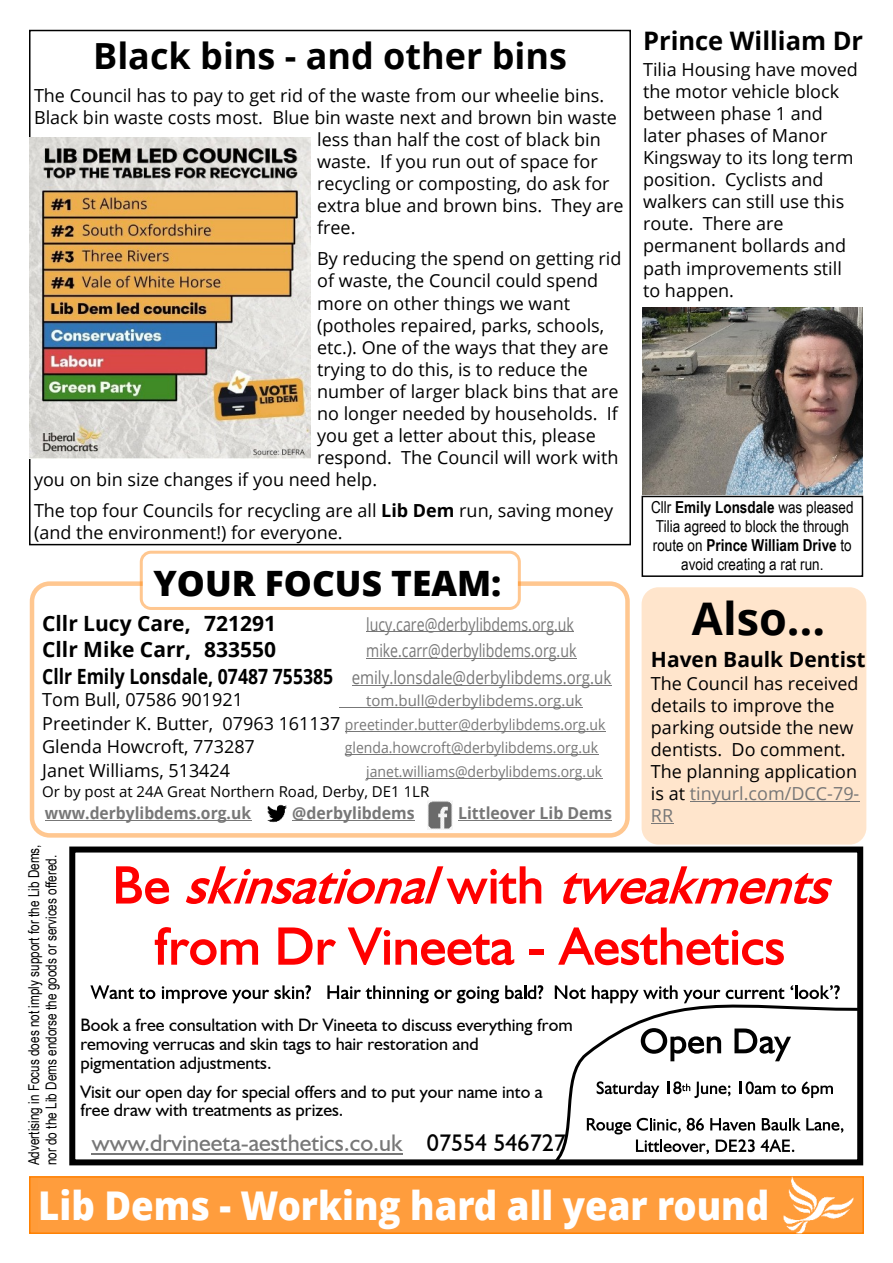
<style>
.page{position:relative;width:893px;height:1263px;background:#fff}
.page>*{position:absolute;margin:0;border:0;box-sizing:border-box;transform-origin:0 0}
.t1{font:700 45px "Open Sans";color:#000}
.t2{font:800 39.6px "Open Sans";color:#fff;scale:.92 1}
.t3{font:700 36px "Open Sans";color:#000}
.t4{font:800 34.95px "Open Sans";color:#000}
.t5{font:700 25.5px "Open Sans";color:#000}
.t6{font:24px "Humanist 521 BT";color:#777}
.t7{font:700 21px "Open Sans";color:#000}
.t8{font:18px/22px "Open Sans";color:#000}
.t9{font:18px/18.6px "Humanist 521 BT";color:#000}
.t10{font:18px/26.7px "Open Sans";color:#777;scale:.78 1}
.t11{font:18px "Open Sans";color:#777;scale:.79 1}
.t12{font:16.5px/18.9px "Arial Narrow";color:#000;text-align:center}
.t13{font:700 16.5px "Open Sans";color:#777;scale:.96 1}
.t14{font:700 16.5px "Open Sans";color:#777;scale:.95 1}
.t15{font:15px/17.2px "Arial Narrow";color:#000;scale:.96 1}
.t16{font:15px/23.5px "Open Sans";color:#777}
.t17{font:15px "Open Sans";color:#777;scale:.93 1}
.t18{font:15px "Open Sans";color:#000}
.s1{font-weight:700}
.s2{font-weight:700;font-size:21px;color:#000}
.s3{font-size:18px;color:#000}
.s4{color:#777}
.s5{color:#000}
</style>
<div class="page">
<div style="left:29px;top:1176px;width:835px;height:58px;background:#ff9c3a;border:2px solid #ff8000"></div>
<img style="left:783px;top:1176px;width:70px;height:57px">
<div style="left:38px;top:1178px;width:731px;height:54px;background:#ff9d3d"></div>
<div style="left:30px;top:581px;width:600px;height:257px;background:#fff;border:4px solid #ff8000;border-radius:18px"></div>
<div style="left:140px;top:551px;width:381px;height:59px;background:#fff;border:3px solid #ff8000;border-radius:10px"></div>
<hr style="left:366px;top:631px;width:208px;height:1px;background:#777">
<hr style="left:366px;top:658px;width:210px;height:1px;background:#777">
<hr style="left:352px;top:685px;width:259px;height:1px;background:#777">
<hr style="left:339px;top:707px;width:243px;height:1px;background:#777">
<hr style="left:345px;top:731px;width:261px;height:1px;background:#777">
<hr style="left:345px;top:754px;width:253px;height:1px;background:#777">
<hr style="left:366px;top:778px;width:236px;height:1px;background:#777">
<hr style="left:45px;top:820px;width:206px;height:1px;background:#777">
<hr style="left:292px;top:820px;width:123px;height:1px;background:#777">
<hr style="left:458px;top:820px;width:154px;height:1px;background:#777">
<img style="left:267px;top:804px;width:20px;height:19px">
<img style="left:427px;top:801px;width:25px;height:28px">
<img style="left:30px;top:138px;width:280px;height:321px">
<div style="left:69px;top:846px;width:794px;height:319px;border:6px solid #000"></div>
<svg style="left:116px;top:866px;width:53px;height:38px"></svg>
<svg style="left:186px;top:866px;width:355px;height:38px"></svg>
<svg style="left:563px;top:866px;width:269px;height:38px"></svg>
<svg style="left:155px;top:927px;width:103px;height:38px"></svg>
<svg style="left:278px;top:927px;width:58px;height:38px"></svg>
<svg style="left:348px;top:927px;width:166px;height:38px"></svg>
<div style="left:529px;top:949px;width:15px;height:6px;background:#f00"></div>
<svg style="left:558px;top:927px;width:226px;height:38px"></svg>
<svg style="left:90px;top:985px;width:65px;height:14px"></svg>
<svg style="left:162px;top:985px;width:149px;height:18px"></svg>
<svg style="left:327px;top:985px;width:172px;height:18px"></svg>
<svg style="left:505px;top:985px;width:38px;height:14px"></svg>
<hr style="left:92px;top:1153px;width:311px;height:2px;background:#777">
<svg style="left:551px;top:984px;width:310px;height:182px"></svg>
<img style="left:642px;top:307px;width:220px;height:188px">
<div style="left:642px;top:587px;width:224px;height:258px;background:#ffe5cc;border-radius:17px"></div>
<hr style="left:690px;top:801px;width:169px;height:1px;background:#777">
<svg style="left:651px;top:823px;width:22px;height:1px"></svg>
<div style="left:642px;top:496px;width:221px;height:81px;border:2px solid #000"></div>
<h3 class="t3" style="left:93px;top:41px;width:475px">Black bins - and other bins</h3>
<p class="t8" style="left:34px;top:86px;width:572px">The Council has to pay to get rid of the waste from our wheelie bins.</p>
<p class="t8" style="left:34px;top:108px;width:584px">Black bin waste costs most. Blue bin waste next and brown bin waste</p>
<p class="t8" style="left:317px;top:130px;width:285px">less than half the cost of black bin</p>
<p class="t8" style="left:317px;top:152px;width:282px">waste. If you run out of space for</p>
<p class="t8" style="left:317px;top:174px;width:294px">recycling or composting, do ask for</p>
<p class="t8" style="left:317px;top:196px;width:308px">extra blue and brown bins. They are</p>
<p class="t8" style="left:317px;top:219px;width:40px">free.</p>
<p class="t8" style="left:317px;top:250px;width:306px">By reducing the spend on getting rid</p>
<p class="t8" style="left:317px;top:272px;width:283px">of waste, the Council could spend</p>
<p class="t8" style="left:317px;top:294px;width:254px">more on other things we want</p>
<p class="t8" style="left:317px;top:316px;width:289px">(potholes repaired, parks, schools,</p>
<p class="t8" style="left:317px;top:338px;width:293px">etc.). One of the ways that they are</p>
<p class="t8" style="left:317px;top:360px;width:272px">trying to do this, is to reduce the</p>
<p class="t8" style="left:317px;top:382px;width:303px">number of larger black bins that are</p>
<p class="t8" style="left:317px;top:404px;width:302px">no longer needed by households. If</p>
<p class="t8" style="left:317px;top:426px;width:280px">you get a letter about this, please</p>
<p class="t8" style="left:317px;top:448px;width:303px">respond. The Council will work with</p>
<p class="t8" style="left:34px;top:470px;width:345px">you on bin size changes if you need help.</p>
<p class="t8" style="left:34px;top:501px;width:581px">The top four Councils for recycling are all <span class="s1">Lib Dem</span> run, saving money (and the environment!) for everyone.</p>
<h3 class="t4" style="left:154px;top:569px;width:349px">YOUR FOCUS TEAM:</h3>
<p class="t7" style="left:42px;top:614px;width:235px">Cllr Lucy Care, 721291</p>
<p class="t11" style="left:366px;top:617px;width:265px">lucy.care@derbylibdems.org.uk</p>
<p class="t7" style="left:42px;top:641px;width:235px">Cllr Mike Carr, 833550</p>
<p class="t10" style="left:42px;top:639px;width:731px;text-indent:324px">mike.carr@derbylibdems.org.uk<br><span class="s2">Cllr Emily Lonsdale, 07487 755385</span> emily.lonsdale@derbylibdems.org.uk</p>
<p class="t8" style="left:42px;top:691px;width:202px">Tom Bull, 07586 901921</p>
<p class="t16" style="left:42px;top:691px;width:565px;text-indent:324px">tom.bull@derbylibdems.org.uk<br><span class="s3">Preetinder K. Butter, 07963 161137</span> preetinder.butter@derbylibdems.org.uk</p>
<p class="t8" style="left:42px;top:738px;width:214px">Glenda Howcroft, 773287</p>
<p class="t17" style="left:345px;top:742px;width:274px">glenda.howcroft@derbylibdems.org.uk</p>
<p class="t8" style="left:42px;top:761px;width:189px">Janet Williams, 513424</p>
<p class="t17" style="left:366px;top:765px;width:255px">janet.williams@derbylibdems.org.uk</p>
<p class="t18" style="left:42px;top:786px;width:389px">Or by post at 24A Great Northern Road, Derby, DE1 1LR</p>
<p class="t14" style="left:45px;top:806px;width:218px">www.derbylibdems.org.uk</p>
<p class="t13" style="left:292px;top:806px;width:129px">@derbylibdems</p>
<p class="t13" style="left:458px;top:806px;width:162px">Littleover Lib Dems</p>
<h3 class="t5" style="left:643px;top:30px;width:222px">Prince William Dr</h3>
<p class="t8" style="left:643px;top:60px;width:216px">Tilia Housing have moved the motor vehicle block between phase 1 and later phases of Manor<br>Kingsway to its long term position. Cyclists and walkers can still use this route. There are permanent bollards and path improvements still to happen.</p>
<p class="t12" style="left:651px;top:499px;width:204px">Cllr <span class="s1">Emily Lonsdale</span> was pleased<br>Tilia agreed to block the through route on <span class="s1">Prince William Drive</span> to avoid creating a rat run.</p>
<h1 class="t1" style="left:692px;top:601px;width:135px">Also…</h1>
<p class="t7" style="left:651px;top:651px;width:216px">Haven Baulk Dentist</p>
<p class="t8" style="left:651px;top:674px;width:210px">The Council has received details to improve the parking outside the new dentists. Do comment.<br>The planning application is at <span class="s4">tinyurl.com/DCC-79-<br>RR</span></p>
<p class="t15" style="left:27px;top:1165px;width:336px;rotate:-90deg">Advertising in Focus does not imply support for the Lib Dems, nor do the Lib Dems endorse the goods or services offered.</p>
<h2 class="t2" style="left:38px;top:1190px;width:796px">Lib Dems - Working hard all year round</h2>
<p class="t9" style="left:80px;top:1017px;width:494px">Book a free consultation with Dr Vineeta to discuss everything from removing verrucas and skin tags to hair restoration and pigmentation adjustments.</p>
<p class="t9" style="left:80px;top:1084px;width:464px">Visit our open day for special offers and to put your name into a free draw with treatments as prizes.</p>
<h3 class="t6" style="left:92px;top:1133px;width:476px">www.drvineeta-aesthetics.co.uk <span class="s5">07554 546727</span></h3>
</div>
